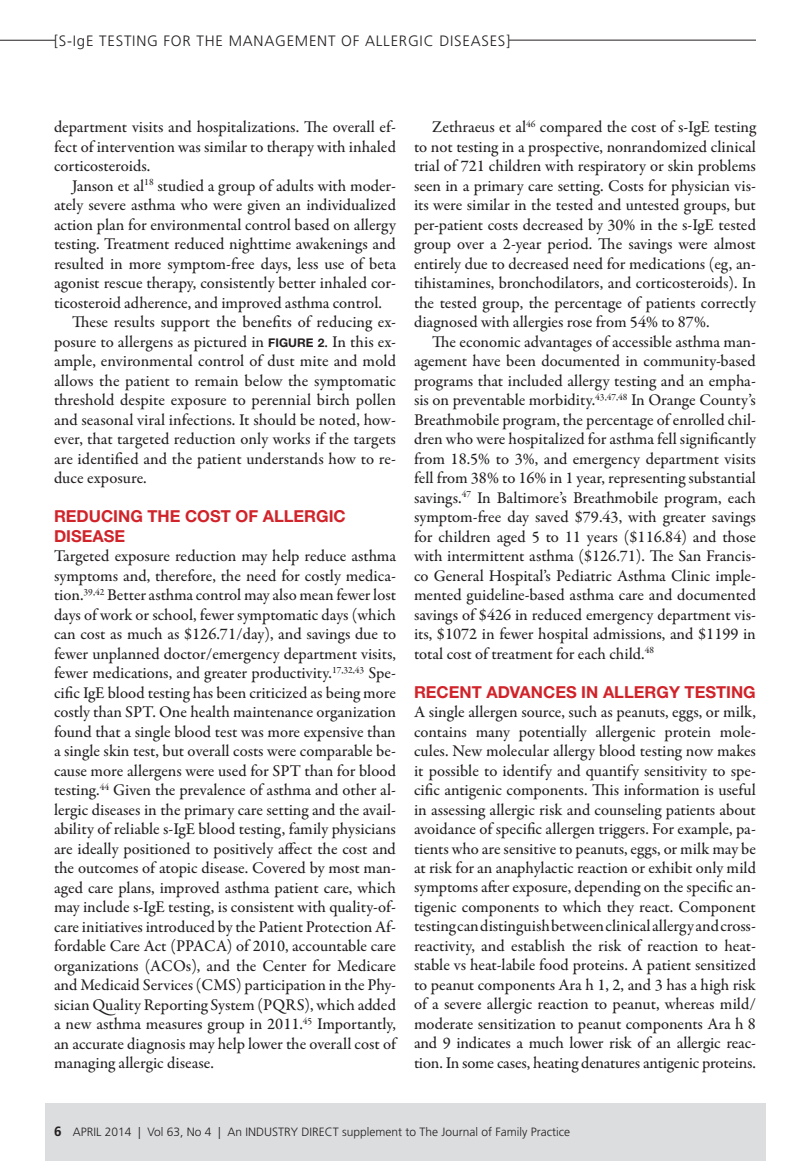
<style>
.page{position:relative;width:810px;height:1161px;background:#fff}
.page>*{position:absolute;margin:0;border:0;box-sizing:border-box;transform-origin:0 0}
.Body_text{font:500 16.5px/19.5px "Garamond Premr Pro";letter-spacing:-.01em;color:#231f20;text-align:justify}
.Body_text_indent{font:500 16.5px/19.5px "Garamond Premr Pro";color:#231f20;text-align:justify}
.Subhead1{font:700 16.5px/19.5px "Helvetica Neue LT Std";color:#d1232a}
.t1{font:300 15px "Frutiger LT Std";letter-spacing:.05em;color:#231f20}
.t2{font:300 12px "Frutiger LT Std";color:#231f20}
.s1{font-family:"Helvetica Neue LT Std";font-weight:700;font-size:12px}
.s2{font-weight:700;font-size:13.5px}
</style>
<div class="page">
<div style="left:45px;top:1103px;width:720px;height:58px;background:#dcdddf"></div>
<hr style="left:0;top:40px;width:55px;height:1px;background:#231f20">
<hr style="left:509px;top:40px;width:247px;height:1px;background:#231f20">
<p class="t1" style="left:54px;top:32px;width:458px">[S-IgE TESTING FOR THE MANAGEMENT OF ALLERGIC DISEASES]</p>
<p class="Body_text_indent" style="left:54px;top:117px;width:344px">department visits and hospitalizations. The overall ef&shy;fect of intervention was similar to therapy with inhaled corticosteroids.</p>
<p class="Body_text_indent" style="left:54px;top:176px;width:344px;text-indent:18px">Janson et al<sup>18</sup> studied a group of adults with moder&shy;ately severe asthma who were given an individualized action plan for environmental control based on allergy testing. Treatment reduced nighttime awakenings and resulted in more symptom-free days, less use of beta agonist rescue therapy, consistently better inhaled cor&shy;ticosteroid adherence, and improved asthma control.</p>
<p class="Body_text_indent" style="left:54px;top:312px;width:344px;text-indent:18px">These results support the benefits of reducing ex&shy;posure to allergens as pictured in <span class="s1">FIGURE 2</span>. In this ex&shy;ample, environmental control of dust mite and mold allows the patient to remain below the symptomatic threshold despite exposure to perennial birch pollen and seasonal viral infections. It should be noted, how&shy;ever, that targeted reduction only works if the targets are identified and the patient understands how to re&shy;duce exposure.</p>
<p class="Subhead1" style="left:54px;top:506px;width:293px">REDUCING THE COST OF ALLERGIC<br>DISEASE</p>
<p class="Body_text" style="left:54px;top:546px;width:344px">Targeted exposure reduction may help reduce asthma symptoms and, therefore, the need for costly medica&shy;tion.<sup>39,42</sup> Better asthma control may also mean fewer lost days of work or school, fewer symptomatic days (which can cost as much as $126.71/day), and savings due to fewer unplanned doctor/emergency department visits, fewer medications, and greater productivity.<sup>17,32,43</sup> Spe&shy;cific IgE blood testing has been criticized as being more costly than SPT. One health maintenance organization found that a single blood test was more expensive than a single skin test, but overall costs were comparable be&shy;cause more allergens were used for SPT than for blood testing.<sup>44</sup> Given the prevalence of asthma and other al&shy;lergic diseases in the primary care setting and the avail&shy;ability of reliable s-IgE blood testing, family physicians are ideally positioned to positively affect the cost and the outcomes of atopic disease. Covered by most man&shy;aged care plans, improved asthma patient care, which may include s-IgE testing, is consistent with quality-of&shy;care initiatives introduced by the Patient Protection Af&shy;fordable Care Act (PPACA) of 2010, accountable care organizations (ACOs), and the Center for Medicare and Medicaid Services (CMS) participation in the Phy&shy;sician Quality Reporting System (PQRS), which added a new asthma measures group in 2011.<sup>45</sup> Importantly, an accurate diagnosis may help lower the overall cost of managing allergic disease.</p>
<p class="Body_text_indent" style="left:414px;top:117px;width:344px;text-indent:18px">Zethraeus et al<sup>46</sup> compared the cost of s-IgE testing to not testing in a prospective, nonrandomized clinical trial of 721 children with respiratory or skin problems seen in a primary care setting. Costs for physician vis&shy;its were similar in the tested and untested groups, but per-patient costs decreased by 30% in the s-IgE tested group over a 2-year period. The savings were almost entirely due to decreased need for medications (eg, an&shy;tihistamines, bronchodilators, and corticosteroids). In the tested group, the percentage of patients correctly diagnosed with allergies rose from 54% to 87%.</p>
<p class="Body_text_indent" style="left:414px;top:332px;width:344px;text-indent:18px">The economic advantages of accessible asthma man&shy;agement have been documented in community-based programs that included allergy testing and an empha&shy;sis on preventable morbidity.<sup>43,47,48</sup> In Orange County’s Breathmobile program, the percentage of enrolled chil&shy;dren who were hospitalized for asthma fell significantly from 18.5% to 3%, and emergency department visits fell from 38% to 16% in 1 year, representing substantial savings.<sup>47</sup> In Baltimore’s Breathmobile program, each symptom-free day saved $79.43, with greater savings for children aged 5 to 11 years ($116.84) and those with intermittent asthma ($126.71). The San Francis&shy;co General Hospital’s Pediatric Asthma Clinic imple&shy;mented guideline-based asthma care and documented savings of $426 in reduced emergency department vis&shy;its, $1072 in fewer hospital admissions, and $1199 in total cost of treatment for each child.<sup>48</sup></p>
<p class="Subhead1" style="left:414px;top:682px;width:343px">RECENT ADVANCES IN ALLERGY TESTING</p>
<p class="Body_text" style="left:414px;top:702px;width:344px">A single allergen source, such as peanuts, eggs, or milk, contains many potentially allergenic protein mole&shy;cules. New molecular allergy blood testing now makes it possible to identify and quantify sensitivity to spe&shy;cific antigenic components. This information is useful in assessing allergic risk and counseling patients about avoidance of specific allergen triggers. For example, pa&shy;tients who are sensitive to peanuts, eggs, or milk may be at risk for an anaphylactic reaction or exhibit only mild symptoms after exposure, depending on the specific an&shy;tigenic components to which they react. Component testing can distinguish between clinical allergy and cross&shy;reactivity, and establish the risk of reaction to heat&shy;stable vs heat-labile food proteins. A patient sensitized to peanut components Ara h 1, 2, and 3 has a high risk of a severe allergic reaction to peanut, whereas mild/ moderate sensitization to peanut components Ara h 8 and 9 indicates a much lower risk of an allergic reac&shy;tion. In some cases, heating denatures antigenic proteins.</p>
<p class="t2" style="left:54px;top:1125px;width:518px"><span class="s2">6</span> APRIL 2014 | Vol 63, No 4 | An INDUSTRY DIRECT supplement to The Journal of Family Practice</p>
</div>
